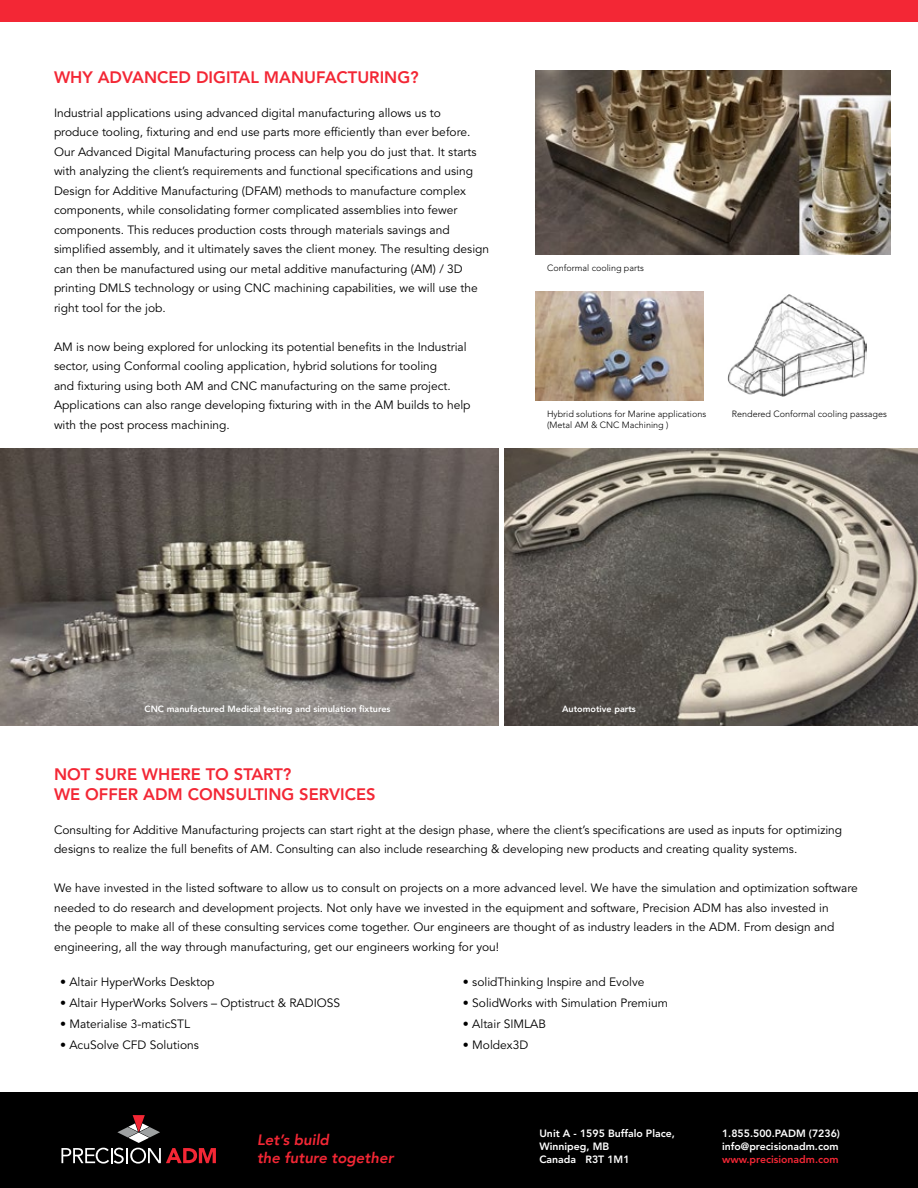
<style>
.page{position:relative;width:918px;height:1188px;background:#fff}
.page>*{position:absolute;margin:0;border:0;box-sizing:border-box;transform-origin:0 0}
.t1{font:800 16.5px/19.8px "Avenir LT Std";color:#f32735}
.t2{font:italic 800 15px/18px "Avenir";color:#f32735}
.t3{font:12px/19.5px "Avenir LT Std";color:#000}
.t4{font:800 10.5px/12.6px "Avenir LT Std";color:#fff}
.t5{font:800 10.5px "Avenir LT Std";color:#f32735}
.t6{font:300 9px/10.8px "Avenir LT Std";color:#000}
.t7{font:800 9px "Avenir LT Std";color:#fff}
</style>
<div class="page">
<div style="left:0;top:0;width:918px;height:22px;background:#f32735"></div>
<img style="left:0;top:449px;width:499px;height:276px">
<img style="left:505px;top:449px;width:413px;height:276px">
<img style="left:536px;top:70px;width:354px;height:185px">
<img style="left:536px;top:291px;width:168px;height:109px">
<img style="left:728px;top:294px;width:139px;height:103px">
<div style="left:0;top:1093px;width:918px;height:95px;background:#000"></div>
<svg style="left:61px;top:1115px;width:155px;height:49px"></svg>
<h1 class="t1" style="left:54px;top:67px;width:366px">WHY ADVANCED DIGITAL MANUFACTURING?</h1>
<p class="t3" style="left:54px;top:103px;width:437px">Industrial applications using advanced digital manufacturing allows us to<br>produce tooling, fixturing and end use parts more efficiently than ever before.<br>Our Advanced Digital Manufacturing process can help you do just that. It starts with analyzing the client’s requirements and functional specifications and using Design for Additive Manufacturing (DFAM) methods to manufacture complex components, while consolidating former complicated assemblies into fewer components. This reduces production costs through materials savings and simplified assembly, and it ultimately saves the client money. The resulting design can then be manufactured using our metal additive manufacturing (AM) / 3D printing DMLS technology or using CNC machining capabilities, we will use the right tool for the job.</p>
<p class="t3" style="left:54px;top:337px;width:418px">AM is now being explored for unlocking its potential benefits in the Industrial sector, using Conformal cooling application, hybrid solutions for tooling<br>and fixturing using both AM and CNC manufacturing on the same project.<br>Applications can also range developing fixturing with in the AM builds to help with the post process machining.</p>
<p class="t6" style="left:547px;top:262px;width:98px">Conformal cooling parts</p>
<p class="t6" style="left:547px;top:409px;width:161px">Hybrid solutions for Marine applications (Metal AM &amp; CNC Machining )</p>
<p class="t6" style="left:732px;top:409px;width:157px">Rendered Conformal cooling passages</p>
<p class="t7" style="left:145px;top:704px;width:248px">CNC manufactured Medical testing and simulation fixtures</p>
<p class="t7" style="left:562px;top:704px;width:75px">Automotive parts</p>
<h1 class="t1" style="left:54px;top:764px;width:323px">NOT SURE WHERE TO START?<br>WE OFFER ADM CONSULTING SERVICES</h1>
<p class="t3" style="left:54px;top:820px;width:790px">Consulting for Additive Manufacturing projects can start right at the design phase, where the client’s specifications are used as inputs for optimizing designs to realize the full benefits of AM. Consulting can also include researching &amp; developing new products and creating quality systems.</p>
<p class="t3" style="left:54px;top:879px;width:805px">We have invested in the listed software to allow us to consult on projects on a more advanced level. We have the simulation and optimization software needed to do research and development projects. Not only have we invested in the equipment and software, Precision ADM has also invested in<br>the people to make all of these consulting services come together. Our engineers are thought of as industry leaders in the ADM. From design and engineering, all the way through manufacturing, get our engineers working for you!</p>
<p class="t3" style="left:60px;top:973px;width:156px">• Altair HyperWorks Desktop</p>
<p class="t3" style="left:463px;top:973px;width:183px">• solidThinking Inspire and Evolve</p>
<p class="t3" style="left:60px;top:994px;width:282px">• Altair HyperWorks Solvers – Optistruct &amp; RADIOSS</p>
<p class="t3" style="left:463px;top:994px;width:207px">• SolidWorks with Simulation Premium</p>
<p class="t3" style="left:60px;top:1015px;width:132px">• Materialise 3-maticSTL</p>
<p class="t3" style="left:463px;top:1015px;width:85px">• Altair SIMLAB</p>
<p class="t3" style="left:60px;top:1036px;width:140px">• AcuSolve CFD Solutions</p>
<p class="t3" style="left:463px;top:1036px;width:67px">• Moldex3D</p>
<p class="t4" style="left:539px;top:1128px;width:137px">Unit A - 1595 Buffalo Place,<br>Winnipeg, MB<br>Canada R3T 1M1</p>
<p class="t2" style="left:257px;top:1130px;width:138px">Let’s build<br>the future together</p>
<p class="t4" style="left:722px;top:1128px;width:119px">1.855.500.PADM (7236) info@precisionadm.com</p>
<p class="t5" style="left:722px;top:1153px;width:118px">www.precisionadm.com</p>
</div>
